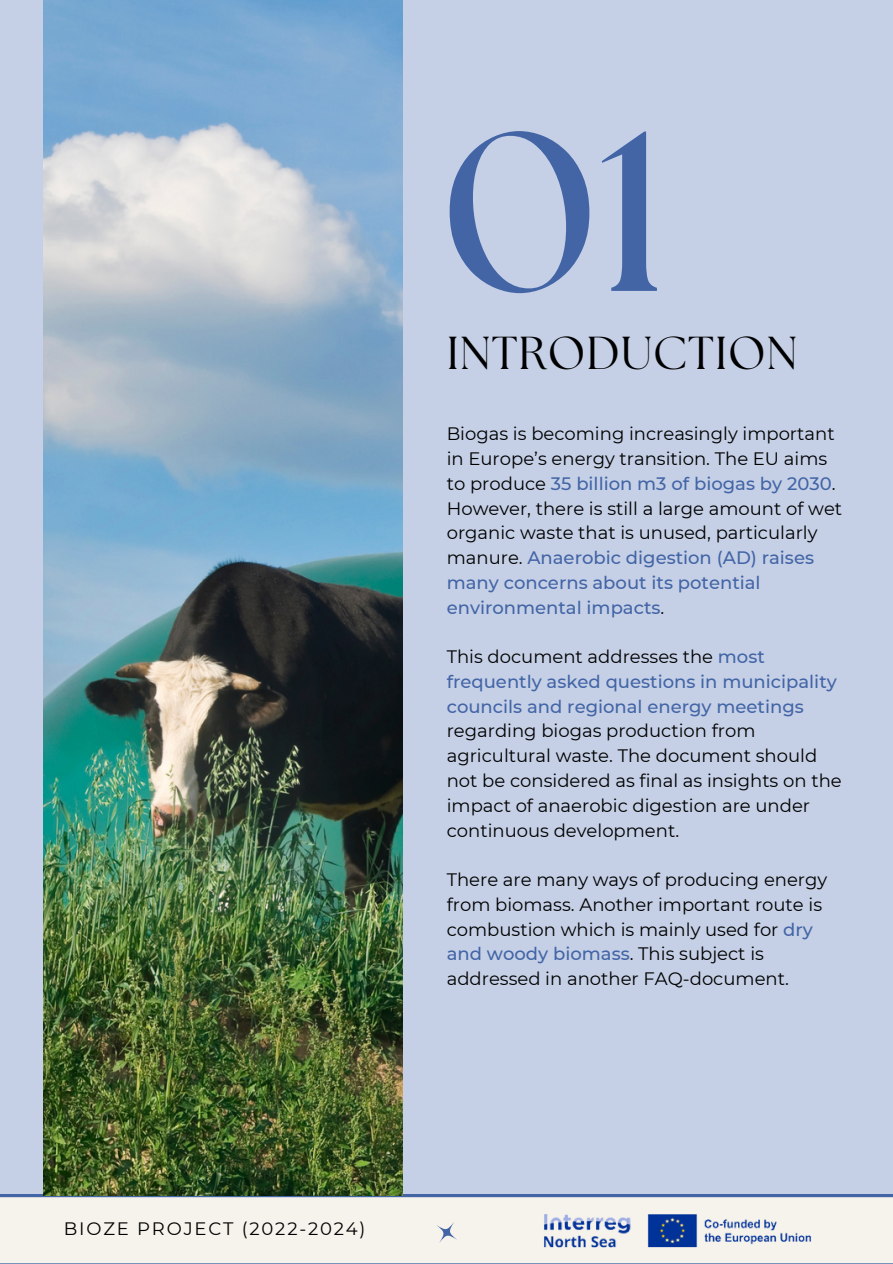
<style>
.page{position:relative;width:893px;height:1264px;background:#fff}
.page>*{position:absolute;margin:0;border:0;box-sizing:border-box;transform-origin:0 0}
.t1{font:700 225.9px "The Seasons";color:#4365a6}
.t2{font:46.05px "The Seasons";letter-spacing:.02em;color:#000}
.t3{font:18px/24.8px "Montserrat";color:#000}
.t4{font:18px "Montserrat";letter-spacing:.1em;color:#000}
.s1{font-weight:500;color:#4365a6}
</style>
<div class="page">
<div style="left:0;top:0;width:892px;height:1263px;background:#c5d0e6"></div>
<svg style="left:0;top:1194px;width:892px;height:69px;background:#eaeae6"></svg>
<svg style="left:428px;top:1214px;width:36px;height:36px"></svg>
<img style="left:527px;top:1197px;width:300px;height:66px">
<img style="left:44px;top:0;width:359px;height:1195px">
<p class="t1" style="left:441px;top:110px;width:229px">01</p>
<p class="t2" style="left:446px;top:332px;width:352px">INTRODUCTION</p>
<p class="t3" style="left:446px;top:421px;width:397px">Biogas is becoming increasingly important in Europe’s energy transition. The EU aims to produce <span class="s1">35 billion m3 of biogas by 2030</span>.<br>However, there is still a large amount of wet organic waste that is unused, particularly manure. <span class="s1">Anaerobic digestion (AD) raises many concerns about its potential environmental impacts</span>.</p>
<p class="t3" style="left:446px;top:644px;width:396px">This document addresses the <span class="s1">most frequently asked questions in municipality councils and regional energy meetings </span>regarding biogas production from agricultural waste. The document should not be considered as final as insights on the impact of anaerobic digestion are under continuous development.</p>
<p class="t3" style="left:446px;top:867px;width:382px">There are many ways of producing energy from biomass. Another important route is combustion which is mainly used for <span class="s1">dry and woody biomass</span>. This subject is addressed in another FAQ-document.</p>
<p class="t4" style="left:64px;top:1217px;width:303px">BIOZE PROJECT (2022-2024)</p>
</div>
